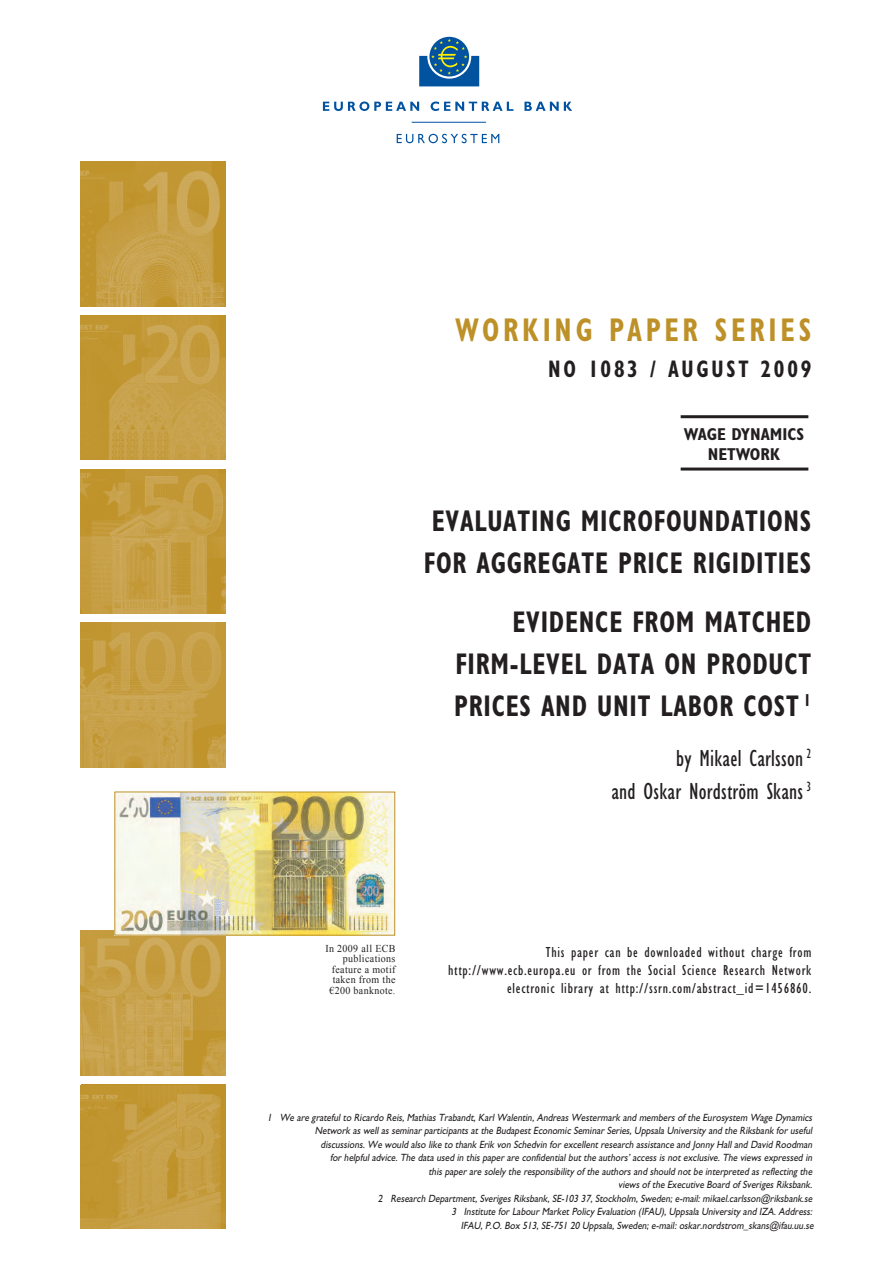
<style>
.page{position:relative;width:893px;height:1263px;background:#fff}
.page>*{position:absolute;margin:0;border:0;box-sizing:border-box;transform-origin:0 0}
.t1{font:700 condensed 33px "Gill Sans Myriad";letter-spacing:.135em;color:#bd9128;scale:.85 1}
.t2{font:700 condensed 30px/42px "Gill Sans Myriad";letter-spacing:.03em;color:#231f20;scale:.85 1}
.t3{font:condensed 24px/33px "Gill Sans Myriad";letter-spacing:.01em;color:#231f20;text-align:right;scale:.95 1}
.t4{font:700 condensed 24px "Gill Sans Myriad";letter-spacing:.135em;color:#231f20;scale:.85 1}
.t5{font:700 condensed 17.25px/20.7px "Gill Sans Myriad";color:#231f20;text-align:center}
.t6{font:condensed 15px/18px "Gill Sans Myriad";letter-spacing:.05em;color:#231f20;text-align:right}
.t7{font:italic 10.5px/13.5px "Gill Sans Myriad";color:#231f20;text-align:right;scale:.9 1}
.t8{font:10.5px/10.5px "Times New Roman WGL";letter-spacing:.035em;color:#231f20;text-align:right;scale:.95 1}
</style>
<div class="page">
<svg style="left:429px;top:37px;width:40px;height:39px"></svg>
<svg style="left:419px;top:39px;width:60px;height:47px"></svg>
<svg style="left:323px;top:102px;width:96px;height:9px"></svg>
<svg style="left:431px;top:102px;width:82px;height:9px"></svg>
<svg style="left:524px;top:102px;width:48px;height:9px"></svg>
<svg style="left:397px;top:134px;width:102px;height:9px"></svg>
<hr style="left:412px;top:122px;width:74px;height:1px;background:#0153a0">
<img style="left:81px;top:316px;width:144px;height:144px">
<img style="left:81px;top:469px;width:144px;height:145px">
<img style="left:81px;top:623px;width:144px;height:144px">
<img style="left:81px;top:931px;width:144px;height:144px">
<img style="left:81px;top:1085px;width:144px;height:144px">
<img style="left:81px;top:162px;width:144px;height:144px">
<img style="left:115px;top:792px;width:280px;height:143px">
<hr style="left:681px;top:467px;width:127px;height:3px;background:#231f20">
<hr style="left:681px;top:415px;width:127px;height:3px;background:#231f20">
<h1 class="t1" style="left:455px;top:319px;width:421px">WORKING PAPER SERIES</h1>
<h3 class="t4" style="left:548px;top:360px;width:311px">NO 1083 / AUGUST 2009</h3>
<h3 class="t5" style="left:684px;top:425px;width:122px">WAGE DYNAMICS<br>NETWORK</h3>
<h2 class="t2" style="left:424px;top:503px;width:457px">EVALUATING MICROFOUNDATIONS<br>FOR AGGREGATE PRICE RIGIDITIES</h2>
<h2 class="t2" style="left:454px;top:604px;width:422px;text-align:justify;text-indent:58px">EVIDENCE FROM MATCHED FIRM-LEVEL DATA ON PRODUCT PRICES AND UNIT LABOR COST <sup>1</sup></h2>
<h3 class="t3" style="left:611px;top:744px;width:212px">by Mikael Carlsson <sup>2<br></sup>and Oskar Nordström Skans <sup>3</sup></h3>
<p class="t8" style="left:325px;top:944px;width:75px">In 2009 all ECB publications feature a motif taken from the €200 banknote.</p>
<h3 class="t6" style="left:448px;top:945px;width:365px">This paper can be downloaded without charge from http://www.ecb.europa.eu or from the Social Science Research Network electronic library at http://ssrn.com/abstract_id=1456860.</h3>
<p class="t7" style="left:267px;top:1112px;width:609px">1 We are grateful to Ricardo Reis, Mathias Trabandt, Karl Walentin, Andreas Westermark and members of the Eurosystem Wage Dynamics Network as well as seminar participants at the Budapest Economic Seminar Series, Uppsala University and the Riksbank for useful discussions. We would also like to thank Erik von Schedvin for excellent research assistance and Jonny Hall and David Roodman<br>for helpful advice. The data used in this paper are confidential but the authors’ access is not exclusive. The views expressed in<br>this paper are solely the responsibility of the authors and should not be interpreted as reflecting the<br>views of the Executive Board of Sveriges Riksbank.<br>2 Research Department, Sveriges Riksbank, SE-103 37, Stockholm, Sweden; e-mail: mikael.carlsson@riksbank.se<br>3 Institute for Labour Market Policy Evaluation (IFAU), Uppsala University and IZA. Address:</p>
<p class="t7" style="left:461px;top:1220px;width:396px">IFAU, P.O. Box 513, SE-751 20 Uppsala, Sweden; e-mail: oskar.nordstrom_skans@ifau.uu.se</p>
</div>
